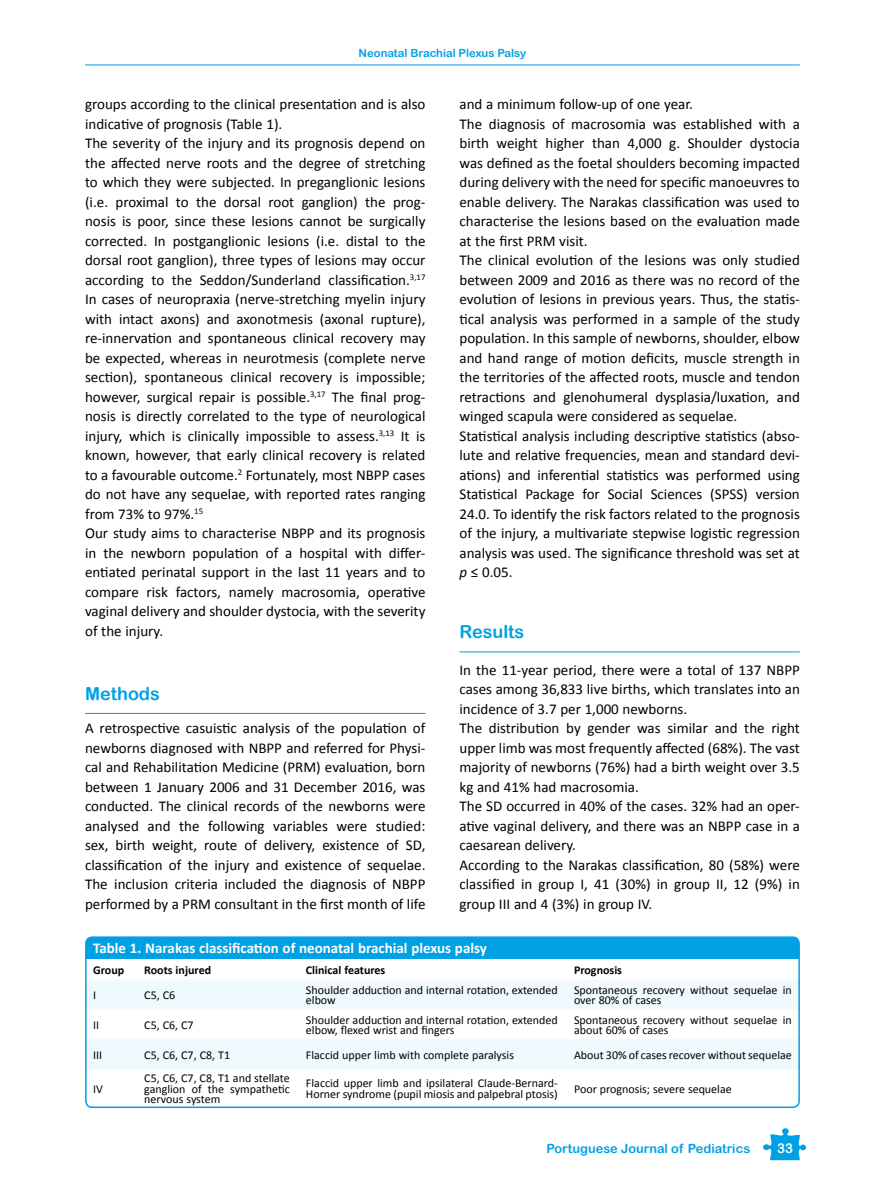
<style>
.page{position:relative;width:885px;height:1191px;background:#fff}
.page>*{position:absolute;margin:0;border:0;box-sizing:border-box;transform-origin:0 0}
.t1{font:18px "Arial Rounded MT Bold";color:#00a1e4}
.t2{font:15px/19.5px "Calibri";color:#000}
.t3{font:700 15px "Calibri";color:#fff}
.t4{font:13.5px "Arial Rounded MT Bold";color:#fff}
.t5{font:12.75px "Arial Rounded MT Bold";color:#00a1e4}
.t6{font:12px/10.5px "Calibri";color:#000}
.t7{font:700 12px "Calibri";color:#000}
.t8{font:11.25px "Arial Rounded MT Bold";color:#00a1e4}
.s1{font-style:italic}
</style>
<div class="page">
<hr style="left:85px;top:65px;width:714px;height:1px;background:#00a1e4">
<svg style="left:763px;top:1128px;width:43px;height:32px"></svg>
<hr style="left:85px;top:713px;width:340px;height:1px;background:#00a1e4">
<hr style="left:459px;top:651px;width:340px;height:1px;background:#00a1e4">
<div style="left:86px;top:937px;width:713px;height:21px;background:#00a1e4"></div>
<svg style="left:88px;top:980px;width:708px;height:89px;fill:#eff9fe"></svg>
<div style="left:85px;top:936px;width:714px;height:172px;border:2px solid #00a1e4;border-radius:6px"></div>
<p class="t8" style="left:358px;top:46px;width:169px">Neonatal Brachial Plexus Palsy</p>
<p class="t2" style="left:459px;top:94px;width:342px">and a minimum follow-up of one year.<br>The diagnosis of macrosomia was established with a birth weight higher than 4,000 g. Shoulder dystocia was defined as the foetal shoulders becoming impacted during delivery with the need for specific manoeuvres to enable delivery. The Narakas classification was used to characterise the lesions based on the evaluation made at the first PRM visit.<br>The clinical evolution of the lesions was only studied between 2009 and 2016 as there was no record of the evolution of lesions in previous years. Thus, the statis&shy;tical analysis was performed in a sample of the study population. In this sample of newborns, shoulder, elbow and hand range of motion deficits, muscle strength in the territories of the affected roots, muscle and tendon retractions and glenohumeral dysplasia/luxation, and winged scapula were considered as sequelae.<br>Statistical analysis including descriptive statistics (abso&shy;lute and relative frequencies, mean and standard devi&shy;ations) and inferential statistics was performed using Statistical Package for Social Sciences (SPSS) version 24.0. To identify the risk factors related to the prognosis of the injury, a multivariate stepwise logistic regression analysis was used. The significance threshold was set at <span class="s1">p</span> ≤ 0.05.</p>
<p class="t2" style="left:85px;top:94px;width:342px">groups according to the clinical presentation and is also indicative of prognosis (Table 1).<br>The severity of the injury and its prognosis depend on the affected nerve roots and the degree of stretching to which they were subjected. In preganglionic lesions (i.e. proximal to the dorsal root ganglion) the prog&shy;nosis is poor, since these lesions cannot be surgically corrected. In postganglionic lesions (i.e. distal to the dorsal root ganglion), three types of lesions may occur according to the Seddon/Sunderland classification.<sup>3,17<br></sup>In cases of neuropraxia (nerve-stretching myelin injury with intact axons) and axonotmesis (axonal rupture), re-innervation and spontaneous clinical recovery may be expected, whereas in neurotmesis (complete nerve section), spontaneous clinical recovery is impossible; however, surgical repair is possible.<sup>3,17</sup> The final prog&shy;nosis is directly correlated to the type of neurological injury, which is clinically impossible to assess.<sup>3,13</sup> It is known, however, that early clinical recovery is related to a favourable outcome.<sup>2</sup> Fortunately, most NBPP cases do not have any sequelae, with reported rates ranging from 73% to 97%.<sup>15<br></sup>Our study aims to characterise NBPP and its prognosis in the newborn population of a hospital with differ&shy;entiated perinatal support in the last 11 years and to compare risk factors, namely macrosomia, operative vaginal delivery and shoulder dystocia, with the severity of the injury.</p>
<p class="t1" style="left:459px;top:621px;width:66px">Results</p>
<p class="t2" style="left:459px;top:659px;width:342px">In the 11-year period, there were a total of 137 NBPP cases among 36,833 live births, which translates into an incidence of 3.7 per 1,000 newborns.<br>The distribution by gender was similar and the right upper limb was most frequently affected (68%). The vast majority of newborns (76%) had a birth weight over 3.5 kg and 41% had macrosomia.<br>The SD occurred in 40% of the cases. 32% had an oper&shy;ative vaginal delivery, and there was an NBPP case in a caesarean delivery.<br>According to the Narakas classification, 80 (58%) were classified in group I, 41 (30%) in group II, 12 (9%) in group III and 4 (3%) in group IV.</p>
<p class="t3" style="left:93px;top:939px;width:395px">Table 1. Narakas classification of neonatal brachial plexus palsy</p>
<p class="t7" style="left:93px;top:962px;width:33px">Group</p>
<p class="t7" style="left:144px;top:962px;width:68px">Roots injured</p>
<p class="t7" style="left:306px;top:962px;width:81px">Clinical features</p>
<p class="t7" style="left:574px;top:962px;width:50px">Prognosis</p>
<p class="t6" style="left:93px;top:989px;width:5px">I</p>
<p class="t6" style="left:144px;top:989px;width:32px">C5, C6</p>
<p class="t6" style="left:306px;top:984px;width:253px">Shoulder adduction and internal rotation, extended elbow</p>
<p class="t6" style="left:574px;top:984px;width:219px">Spontaneous recovery without sequelae in over 80% of cases</p>
<p class="t6" style="left:93px;top:1019px;width:8px">II</p>
<p class="t6" style="left:144px;top:1019px;width:51px">C5, C6, C7</p>
<p class="t6" style="left:306px;top:1013px;width:253px">Shoulder adduction and internal rotation, extended elbow, flexed wrist and fingers</p>
<p class="t6" style="left:574px;top:1013px;width:219px">Spontaneous recovery without sequelae in about 60% of cases</p>
<p class="t6" style="left:93px;top:1048px;width:11px">III</p>
<p class="t6" style="left:144px;top:1048px;width:87px">C5, C6, C7, C8, T1</p>
<p class="t6" style="left:306px;top:1048px;width:209px">Flaccid upper limb with complete paralysis</p>
<p class="t6" style="left:574px;top:1048px;width:219px">About 30% of cases recover without sequelae</p>
<p class="t6" style="left:93px;top:1082px;width:11px">IV</p>
<p class="t6" style="left:144px;top:1072px;width:147px;text-align:justify">C5, C6, C7, C8, T1 and stellate ganglion of the sympathetic nervous system</p>
<p class="t6" style="left:306px;top:1077px;width:253px">Flaccid upper limb and ipsilateral Claude-Bernard-<br>Horner syndrome (pupil miosis and palpebral ptosis)</p>
<p class="t6" style="left:574px;top:1082px;width:159px">Poor prognosis; severe sequelae</p>
<p class="t1" style="left:85px;top:682px;width:76px">Methods</p>
<p class="t2" style="left:85px;top:718px;width:342px;text-align:justify">A retrospective casuistic analysis of the population of newborns diagnosed with NBPP and referred for Physi&shy;cal and Rehabilitation Medicine (PRM) evaluation, born between 1 January 2006 and 31 December 2016, was conducted. The clinical records of the newborns were analysed and the following variables were studied: sex, birth weight, route of delivery, existence of SD, classification of the injury and existence of sequelae.<br>The inclusion criteria included the diagnosis of NBPP performed by a PRM consultant in the first month of life</p>
<p class="t5" style="left:546px;top:1141px;width:205px">Portuguese Journal of Pediatrics</p>
<p class="t4" style="left:776px;top:1139px;width:18px">33</p>
</div>
